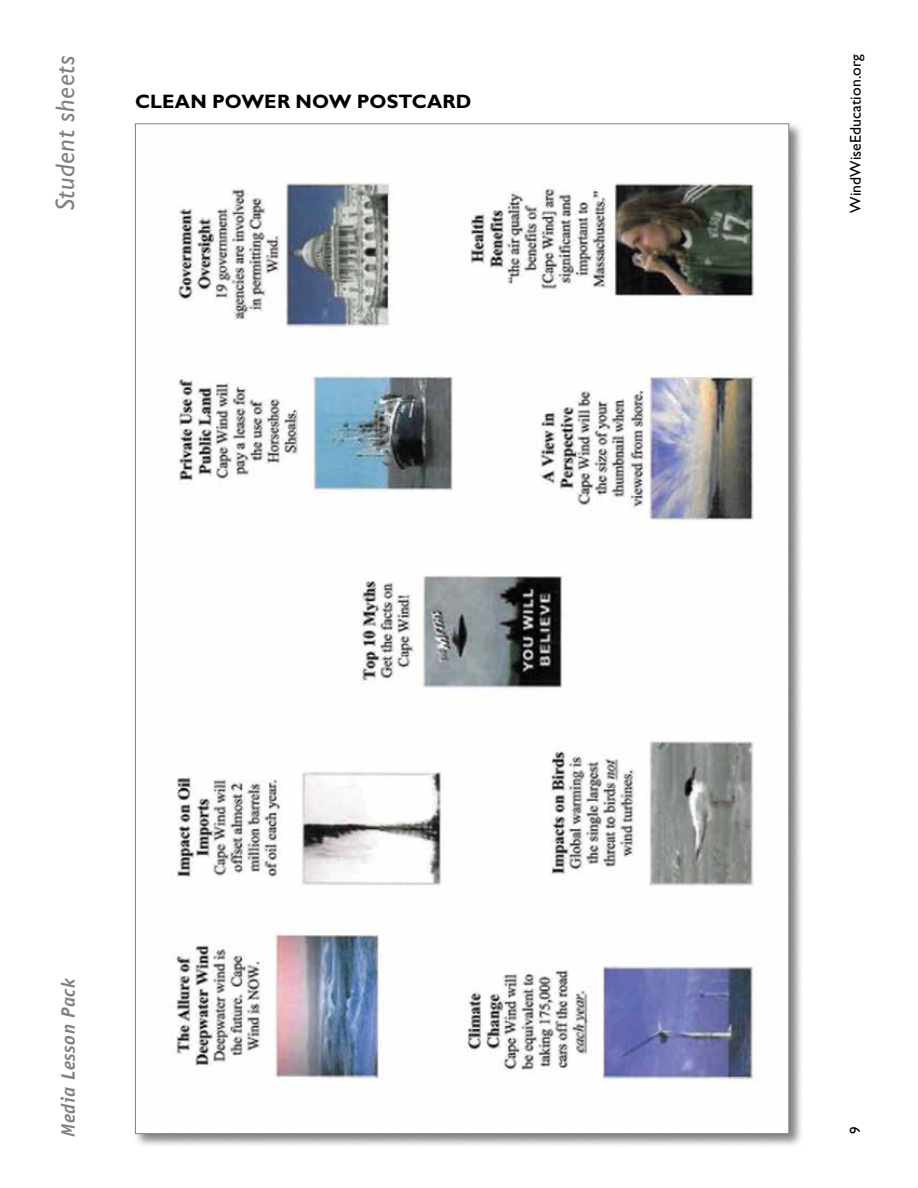
<style>
.page{position:relative;width:918px;height:1188px;background:#fff}
.page>*{position:absolute;margin:0;border:0;box-sizing:border-box;transform-origin:0 0}
.t1{font:italic 27px "Gill Sans";letter-spacing:.02em;color:#808285}
.t2{font:700 19.5px "Gill Sans";letter-spacing:.005em;color:#000}
.t3{font:italic 700 19.5px "Officina Sans Std";color:#808285}
.t4{font:15.75px "Gill Sans";letter-spacing:.005em;color:#000}
.t5{font:15px "Gill Sans";color:#000}
</style>
<div class="page">
<div style="left:133px;top:122px;width:671px;height:1027px;background:#000;opacity:.5"></div>
<img style="left:137px;top:125px;width:650px;height:1007px">
<h1 class="t1" style="left:50px;top:211px;width:158px;rotate:-90deg">Student sheets</h1>
<p class="t2" style="left:135px;top:90px;width:338px">CLEAN POWER NOW POSTCARD</p>
<p class="t3" style="left:56px;top:1137px;width:160px;rotate:-90deg">Media lesson Pack</p>
<p class="t4" style="left:847px;top:213px;width:160px;rotate:-90deg">WindWiseEducation.org</p>
<p class="t5" style="left:847px;top:1134px;width:9px;rotate:-90deg">9</p>
</div>
